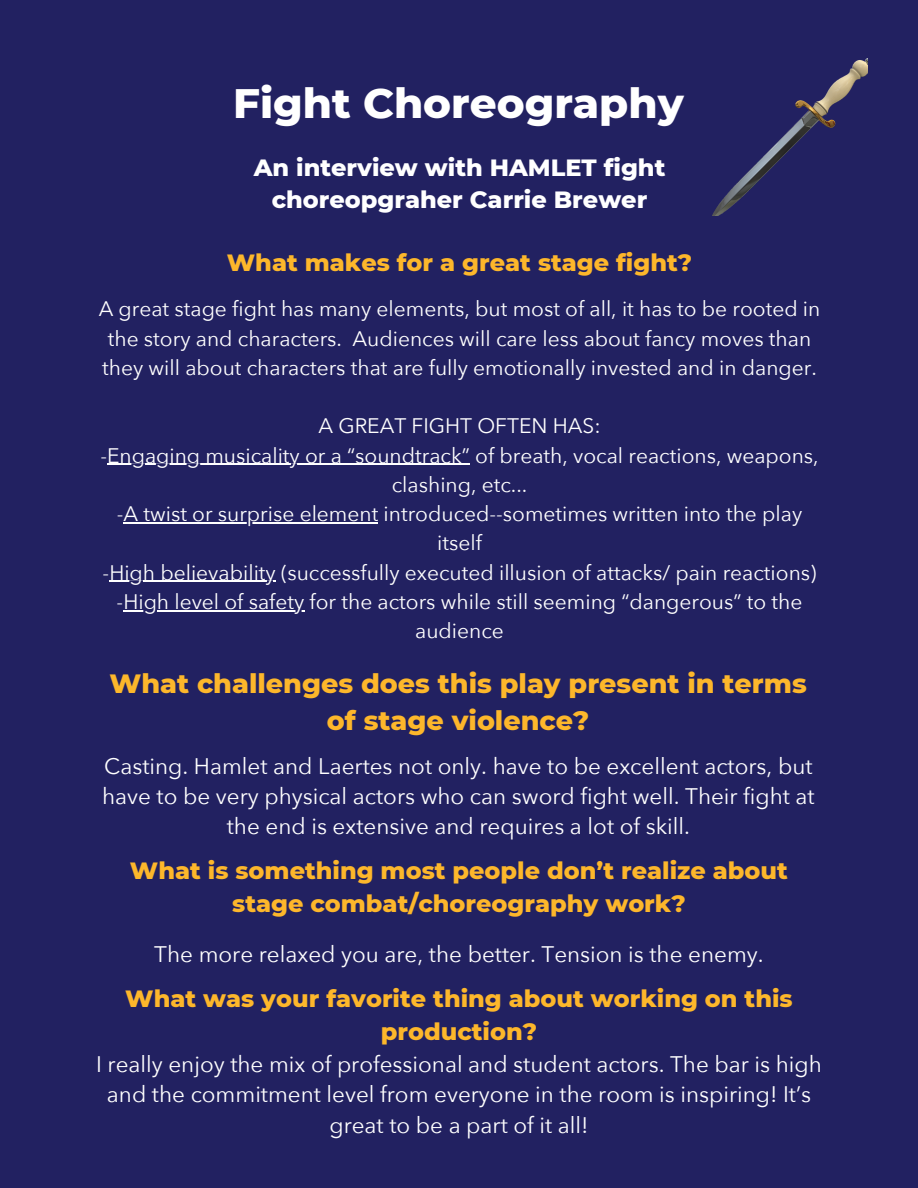
<style>
.page{position:relative;width:918px;height:1188px;background:#222161}
.page>*{position:absolute;margin:0;border:0;box-sizing:border-box;transform-origin:0 0}
.t1{font:800 42px "Montserrat";color:#fff}
.t2{font:800 27px/37.2px "Montserrat";color:#fdb72b;text-align:center}
.t3{font:800 24px/32.7px "Montserrat";color:#fdb72b;text-align:center}
.t4{font:800 24px/32.7px "Montserrat";color:#fff;text-align:center}
.t5{font:22.5px/30.3px "Avenir Next";color:#fff;text-align:center}
.t6{font:21px/29.2px "Avenir Next";color:#fff}
</style>
<div class="page">
<img style="left:712px;top:59px;width:155px;height:156px">
<hr style="left:107px;top:464px;width:363px;height:1px;background:#fff">
<hr style="left:124px;top:522px;width:254px;height:1px;background:#fff">
<hr style="left:109px;top:581px;width:167px;height:1px;background:#fff">
<hr style="left:123px;top:610px;width:181px;height:1px;background:#fff">
<h1 class="t1" style="left:233px;top:78px;width:452px">Fight Choreography</h1>
<p class="t4" style="left:254px;top:151px;width:413px">An interview with HAMLET fight choreopgraher Carrie Brewer</p>
<p class="t3" style="left:227px;top:246px;width:467px">What makes for a great stage fight?</p>
<p class="t6" style="left:99px;top:295px;width:723px">A great stage fight has many elements, but most of all, it has to be rooted in the story and characters. Audiences will care less about fancy moves than they will about characters that are fully emotionally invested and in danger.</p>
<p class="t6" style="left:100px;top:412px;width:720px;text-align:center">A GREAT FIGHT OFTEN HAS:<br>-Engaging musicality or a “soundtrack” of breath, vocal reactions, weapons, clashing, etc...<br>-A twist or surprise element introduced--sometimes written into the play itself<br>-High believability (successfully executed illusion of attacks/ pain reactions) -High level of safety for the actors while still seeming “dangerous” to the audience</p>
<p class="t2" style="left:109px;top:665px;width:699px">What challenges does this play present in terms of stage violence?</p>
<p class="t5" style="left:102px;top:751px;width:714px">Casting. Hamlet and Laertes not only. have to be excellent actors, but have to be very physical actors who can sword fight well. Their fight at the end is extensive and requires a lot of skill.</p>
<p class="t3" style="left:130px;top:854px;width:659px">What is something most people don’t realize about stage combat/choreography work?</p>
<p class="t5" style="left:154px;top:940px;width:611px">The more relaxed you are, the better. Tension is the enemy.</p>
<p class="t3" style="left:125px;top:982px;width:669px">What was your favorite thing about working on this production?</p>
<p class="t5" style="left:96px;top:1050px;width:727px">I really enjoy the mix of professional and student actors. The bar is high and the commitment level from everyone in the room is inspiring! It’s great to be a part of it all!</p>
</div>
